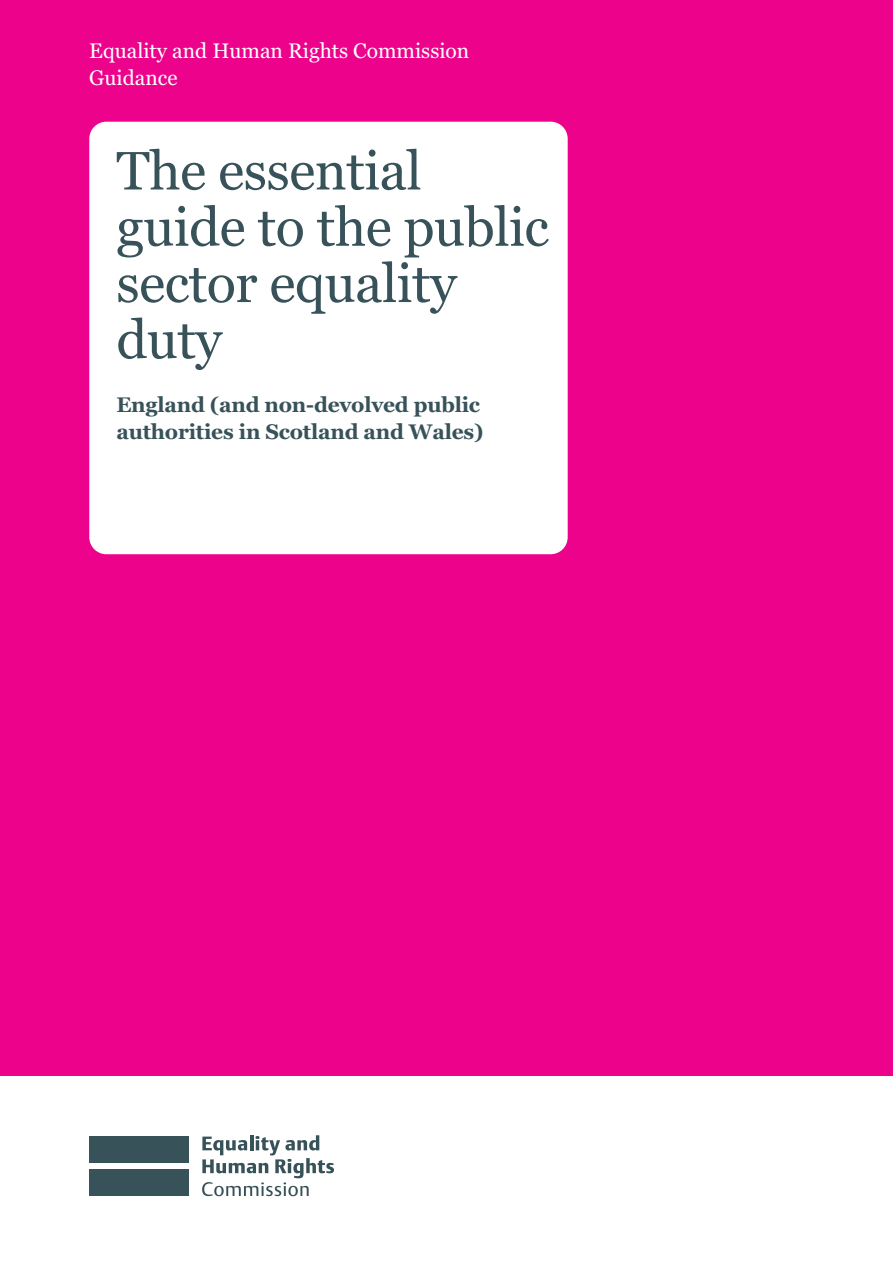
<style>
.page{position:relative;width:893px;height:1263px;background:#fff}
.page>*{position:absolute;margin:0;border:0;box-sizing:border-box;transform-origin:0 0}
.t1{font:54px/56.2px "Georgia";letter-spacing:-.01em;color:#38525a}
.t2{font:700 21px/27px "Georgia";letter-spacing:-.01em;color:#38525a}
.t3{font:21px/27px "Georgia";color:#fff}
</style>
<div class="page">
<div style="left:0;top:0;width:893px;height:1076px;background:#ed028c"></div>
<div style="left:89px;top:122px;width:479px;height:432px;background:#fff;border-radius:17px"></div>
<div style="left:89px;top:1136px;width:100px;height:27px;background:#38525a"></div>
<div style="left:89px;top:1169px;width:100px;height:27px;background:#38525a"></div>
<svg style="left:202px;top:1135px;width:132px;height:61px"></svg>
<p class="t3" style="left:89px;top:39px;width:381px">Equality and Human Rights Commission<br>Guidance</p>
<h1 class="t1" style="left:116px;top:147px;width:434px">The essential guide to the public sector equality duty</h1>
<p class="t2" style="left:116px;top:393px;width:369px">England (and non-devolved public authorities in Scotland and Wales)</p>
</div>
